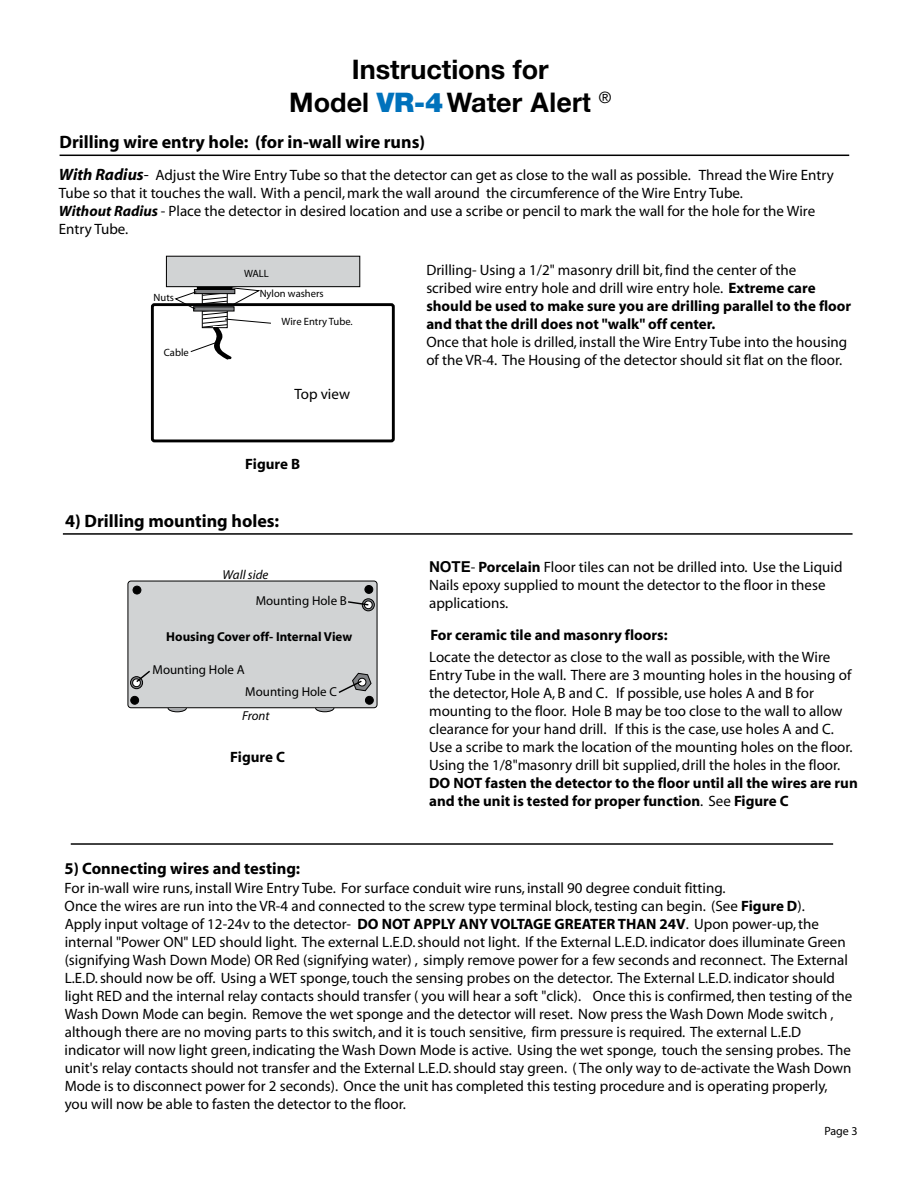
<style>
.page{position:relative;width:918px;height:1188px;background:#fff}
.page>*{position:absolute;margin:0;border:0;box-sizing:border-box;transform-origin:0 0}
.t1{font:700 27px/32.4px "Helvetica Neue";color:#000;text-align:center}
.t2{font:700 18px "Myriad";color:#000}
.t3{font:700 16.5px "Myriad";color:#000}
.t4{font:15px/18px "Myriad";color:#000}
.t5{font:700 15px/18px "Myriad";color:#000}
.t6{font:12.9px "Myriad";color:#000}
.t7{font:700 12.9px "Myriad";color:#000}
.t8{font:italic 12.9px "Myriad";color:#000}
.t9{font:12px "Myriad";color:#000}
.t10{font:10.5px "Myriad";color:#000}
.s1{font-weight:900;color:#0072bc}
.s2{font-family:"Helvetica"}
.s3{font-weight:700;font-style:italic;font-size:16.5px}
.s4{font-size:16.5px}
.s5{font-weight:700;font-style:italic}
.s6{font-weight:400}
.s7{font-family:"Helvetica";font-weight:700}
.s8{font-weight:700}
</style>
<div class="page">
<hr style="left:60px;top:155px;width:789px;height:1px;background:#000">
<div style="left:128px;top:581px;width:249px;height:127px;background:#d1d3d4;border-radius:3px"></div>
<div style="left:128px;top:581px;width:249px;height:127px;border:1px solid #000;border-radius:3px"></div>
<div style="left:133px;top:586px;width:8px;height:8px;background:#000;border-radius:50%"></div>
<div style="left:133px;top:586px;width:8px;height:8px;border:1px solid #000;border-radius:50%"></div>
<div style="left:365px;top:586px;width:8px;height:7px;background:#000;border-radius:50%"></div>
<div style="left:365px;top:585px;width:8px;height:9px;border:1px solid #000;border-radius:50%"></div>
<div style="left:365px;top:696px;width:8px;height:8px;background:#000;border-radius:50%"></div>
<div style="left:365px;top:696px;width:9px;height:8px;border:1px solid #000;border-radius:50%"></div>
<div style="left:131px;top:696px;width:8px;height:8px;background:#000;border-radius:50%"></div>
<div style="left:131px;top:696px;width:8px;height:8px;border:1px solid #000;border-radius:50%"></div>
<div style="left:130px;top:676px;width:13px;height:13px;border:1px solid #000;border-radius:50%"></div>
<div style="left:362px;top:599px;width:13px;height:12px;border:1px solid #000;border-radius:50%"></div>
<svg style="left:348px;top:600px;width:25px;height:10px"></svg>
<svg style="left:338px;top:673px;width:34px;height:20px"></svg>
<svg style="left:131px;top:670px;width:19px;height:18px"></svg>
<svg style="left:168px;top:708px;width:19px;height:4px"></svg>
<svg style="left:315px;top:708px;width:19px;height:4px"></svg>
<hr style="left:63px;top:533px;width:790px;height:2px;background:#000">
<div style="left:151px;top:303px;width:244px;height:139px;border:3px solid #000;border-radius:2px"></div>
<div style="left:166px;top:256px;width:194px;height:31px;background:#d1d3d4"></div>
<div style="left:166px;top:256px;width:194px;height:31px;border:1px solid #000"></div>
<svg style="left:173px;top:285px;width:99px;height:75px"></svg>
<hr style="left:71px;top:843px;width:762px;height:2px;background:#000">
<h1 class="t1" style="left:289px;top:53px;width:324px">Instructions for<br>Model <span class="s1">VR-4</span> Water <span class="s2">Alert</span> <sup>®</sup></h1>
<p class="t2" style="left:60px;top:133px;width:367px">Drilling wire entry hole: (for in-wall wire runs)</p>
<p class="t4" style="left:59px;top:167px;width:777px"><span class="s3">With Radius</span><span class="s4">-</span> Adjust the Wire Entry Tube so that the detector can get as close to the wall as possible. Thread the Wire Entry Tube so that it touches the wall. With a pencil, mark the wall around the circumference of the Wire Entry Tube.<br><span class="s5">Without Radius</span> - Place the detector in desired location and use a scribe or pencil to mark the wall for the hole for the Wire Entry Tube.</p>
<p class="t10" style="left:244px;top:268px;width:26px">WALL</p>
<p class="t5" style="left:426px;top:261px;width:426px"><span class="s6">Drilling- Using a 1/2" masonry drill bit, find the center of the<br>scribed wire entry hole and drill wire entry hole.</span> Extreme care should be used to make sure you are drilling parallel to the floor and that the drill does not "walk" off center.</p>
<p class="t4" style="left:426px;top:333px;width:422px">Once that hole is drilled, install the Wire Entry Tube into the housing of the VR-4. The Housing of the detector should sit flat on the floor.</p>
<p class="t10" style="left:260px;top:288px;width:66px">Nylon washers</p>
<p class="t10" style="left:154px;top:293px;width:22px">Nuts</p>
<p class="t10" style="left:282px;top:316px;width:73px">Wire Entry Tube.</p>
<p class="t10" style="left:164px;top:347px;width:26px">Cable</p>
<p class="t4" style="left:294px;top:386px;width:57px">Top view</p>
<p class="t5" style="left:245px;top:455px;width:56px">Figure B</p>
<p class="t2" style="left:65px;top:512px;width:216px">4) Drilling mounting holes:</p>
<p class="t8" style="left:223px;top:568px;width:47px">Wall side</p>
<p class="t6" style="left:256px;top:594px;width:93px">Mounting Hole B</p>
<p class="t7" style="left:166px;top:630px;width:188px">Housing Cover off- Internal View</p>
<p class="t6" style="left:153px;top:663px;width:94px">Mounting Hole A</p>
<p class="t6" style="left:245px;top:686px;width:93px">Mounting Hole C</p>
<p class="t8" style="left:242px;top:709px;width:29px">Front</p>
<p class="t5" style="left:230px;top:749px;width:56px">Figure C</p>
<p class="t4" style="left:429px;top:559px;width:415px"><span class="s7">NOTE</span>- <span class="s8">Porcelain</span> Floor tiles can not be drilled into. Use the Liquid<br>Nails epoxy supplied to mount the detector to the floor in these applications.</p>
<p class="t5" style="left:430px;top:627px;width:239px">For ceramic tile and masonry floors:</p>
<p class="t4" style="left:429px;top:649px;width:425px">Locate the detector as close to the wall as possible, with the Wire Entry Tube in the wall. There are 3 mounting holes in the housing of the detector, Hole A, B and C. If possible, use holes A and B for mounting to the floor. Hole B may be too close to the wall to allow clearance for your hand drill. If this is the case, use holes A and C.<br>Use a scribe to mark the location of the mounting holes on the floor.<br>Using the 1/8"masonry drill bit supplied, drill the holes in the floor.</p>
<p class="t5" style="left:429px;top:775px;width:430px">DO NOT fasten the detector to the floor until all the wires are run and the unit is tested for proper function<span class="s6">. See</span> Figure C</p>
<p class="t3" style="left:65px;top:860px;width:237px">5) Connecting wires and testing:</p>
<p class="t4" style="left:65px;top:880px;width:789px">For in-wall wire runs, install Wire Entry Tube. For surface conduit wire runs, install 90 degree conduit fitting.<br>Once the wires are run into the VR-4 and connected to the screw type terminal block, testing can begin. (See <span class="s8">Figure D</span>).<br>Apply input voltage of 12-24v to the detector- <span class="s8">DO NOT APPLY ANY VOLTAGE GREATER THAN 24V</span>. Upon power-up, the internal "Power ON" LED should light. The external L.E.D. should not light. If the External L.E.D. indicator does illuminate Green (signifying Wash Down Mode) OR Red (signifying water) , simply remove power for a few seconds and reconnect. The External L.E.D. should now be off. Using a WET sponge, touch the sensing probes on the detector. The External L.E.D. indicator should light RED and the internal relay contacts should transfer ( you will hear a soft "click). Once this is confirmed, then testing of the Wash Down Mode can begin. Remove the wet sponge and the detector will reset. Now press the Wash Down Mode switch , although there are no moving parts to this switch, and it is touch sensitive, firm pressure is required. The external L.E.D indicator will now light green, indicating the Wash Down Mode is active. Using the wet sponge, touch the sensing probes. The unit's relay contacts should not transfer and the External L.E.D. should stay green. ( The only way to de-activate the Wash Down Mode is to disconnect power for 2 seconds). Once the unit has completed this testing procedure and is operating properly, you will now be able to fasten the detector to the floor.</p>
<p class="t9" style="left:824px;top:1125px;width:35px">Page 3</p>
</div>
